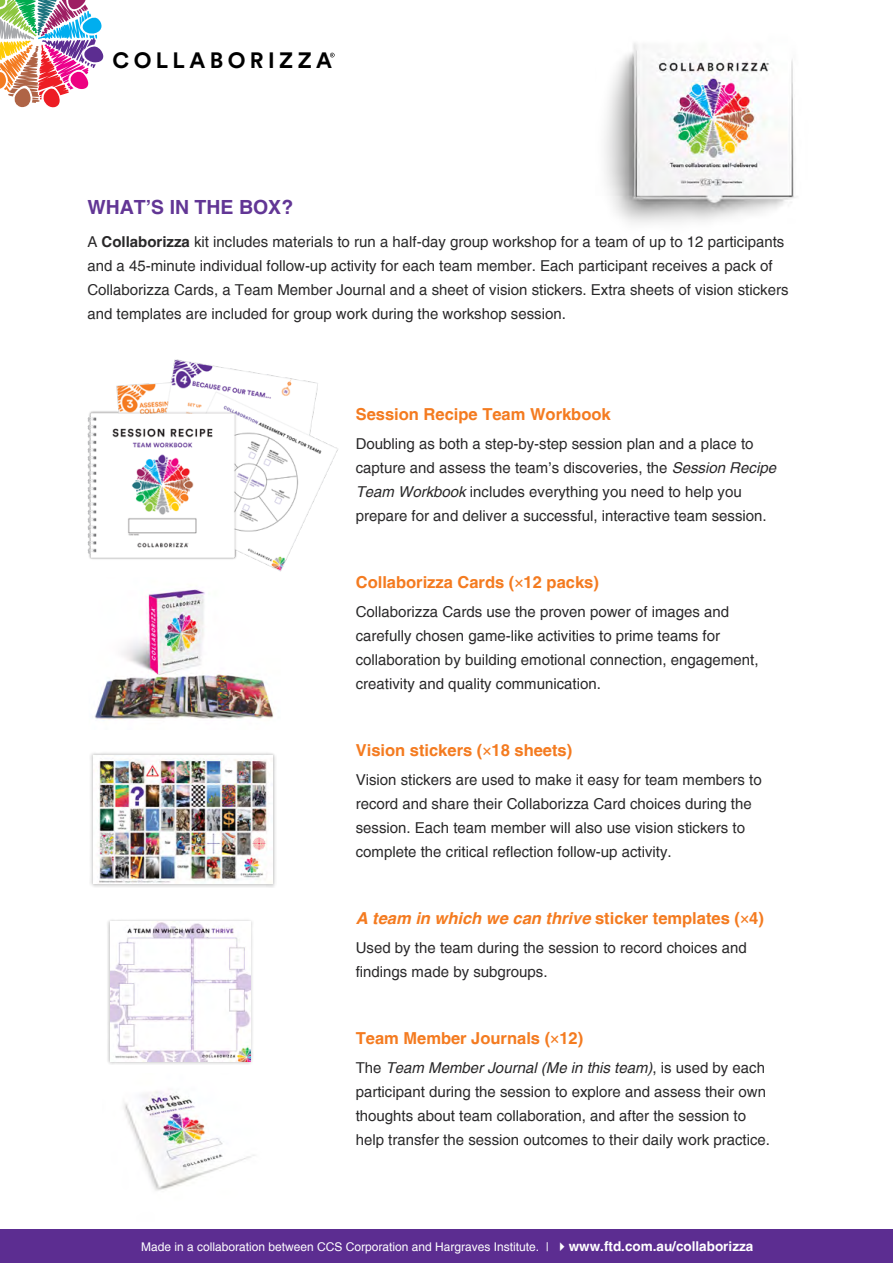
<style>
.page{position:relative;width:893px;height:1263px;background:#fff}
.page>*{position:absolute;margin:0;border:0;box-sizing:border-box;transform-origin:0 0}
.t1{font:700 22.05px "Circular Std";letter-spacing:.2em;color:#000}
.t2{font:700 19.5px "Helvetica";color:#623695}
.t3{font:700 16.5px "Helvetica";color:#f47b20}
.t4{font:italic 700 16.5px "Helvetica";color:#f47b20}
.t5{font:15px/24px "Helvetica";color:#292829}
.t6{font:700 13.5px "Helvetica";color:#fff}
.t7{font:12px "Helvetica";color:#fff}
.s1{font-weight:700}
.s2{font-style:italic}
.s3{font-family:"Circular Std";font-weight:400}
.s4{font-style:normal}
.s5{font-family:"Circular Std";font-weight:400;font-style:normal}
</style>
<div class="page">
<div style="left:0;top:1229px;width:893px;height:34px;background:#5c2d91"></div>
<div style="left:89px;top:751px;width:188px;height:137px;background:#000;opacity:.25"></div>
<img style="left:94px;top:756px;width:179px;height:128px">
<div style="left:106px;top:917px;width:148px;height:148px;background:#000;opacity:.25"></div>
<img style="left:111px;top:922px;width:139px;height:139px">
<img style="left:94px;top:604px;width:180px;height:116px">
<img style="left:87px;top:359px;width:251px;height:245px">
<img style="left:124px;top:1091px;width:131px;height:100px">
<img style="left:604px;top:43px;width:192px;height:180px">
<svg style="left:0;top:0;width:103px;height:108px"></svg>
<svg style="left:330px;top:53px;width:5px;height:4px"></svg>
<h1 class="t1" style="left:113px;top:46px;width:221px">COLLABORIZZA</h1>
<h2 class="t2" style="left:87px;top:195px;width:207px">WHAT’S IN THE BOX?</h2>
<p class="t5" style="left:87px;top:229px;width:703px">A <span class="s1">Collaborizza</span> kit includes materials to run a half‑day group workshop for a team of up to 12 participants and a 45-minute individual follow‑up activity for each team member. Each participant receives a pack of Collaborizza Cards, a Team Member Journal and a sheet of vision stickers. Extra sheets of vision stickers and templates are included for group work during the workshop session.</p>
<p class="t3" style="left:356px;top:404px;width:256px">Session Recipe Team Workbook</p>
<p class="t5" style="left:356px;top:431px;width:422px">Doubling as both a step-by-step session plan and a place to capture and assess the team’s discoveries, the <span class="s2">Session Recipe Team Workbook</span> includes everything you need to help you prepare for and deliver a successful, interactive team session.</p>
<p class="t3" style="left:356px;top:572px;width:245px">Collaborizza Cards (<span class="s3">×</span>12 packs)</p>
<p class="t5" style="left:356px;top:599px;width:404px">Collaborizza Cards use the proven power of images and carefully chosen game-like activities to prime teams for collaboration by building emotional connection, engagement, creativity and quality communication.</p>
<p class="t3" style="left:356px;top:740px;width:218px">Vision stickers (<span class="s3">×</span>18 sheets)</p>
<p class="t5" style="left:356px;top:767px;width:407px">Vision stickers are used to make it easy for team members to record and share their Collaborizza Card choices during the session. Each team member will also use vision stickers to complete the critical reflection follow-up activity.</p>
<p class="t4" style="left:356px;top:909px;width:410px">A team in which we can thrive <span class="s4">sticker templates (</span><span class="s5">×</span><span class="s4">4)</span></p>
<p class="t5" style="left:356px;top:935px;width:393px">Used by the team during the session to record choices and findings made by subgroups.</p>
<p class="t3" style="left:356px;top:1028px;width:229px">Team Member Journals (<span class="s3">×</span>12)</p>
<p class="t5" style="left:356px;top:1055px;width:416px">The <span class="s2">Team Member Journal (Me in this team)</span>, is used by each participant during the session to explore and assess their own thoughts about team collaboration, and after the session to help transfer the session outcomes to their daily work practice.</p>
<p class="t7" style="left:141px;top:1239px;width:409px">Made in a collaboration between CCS Corporation and Hargraves Institute. |</p>
<p class="t6" style="left:569px;top:1237px;width:186px">www.ftd.com.au/collaborizza</p>
</div>
